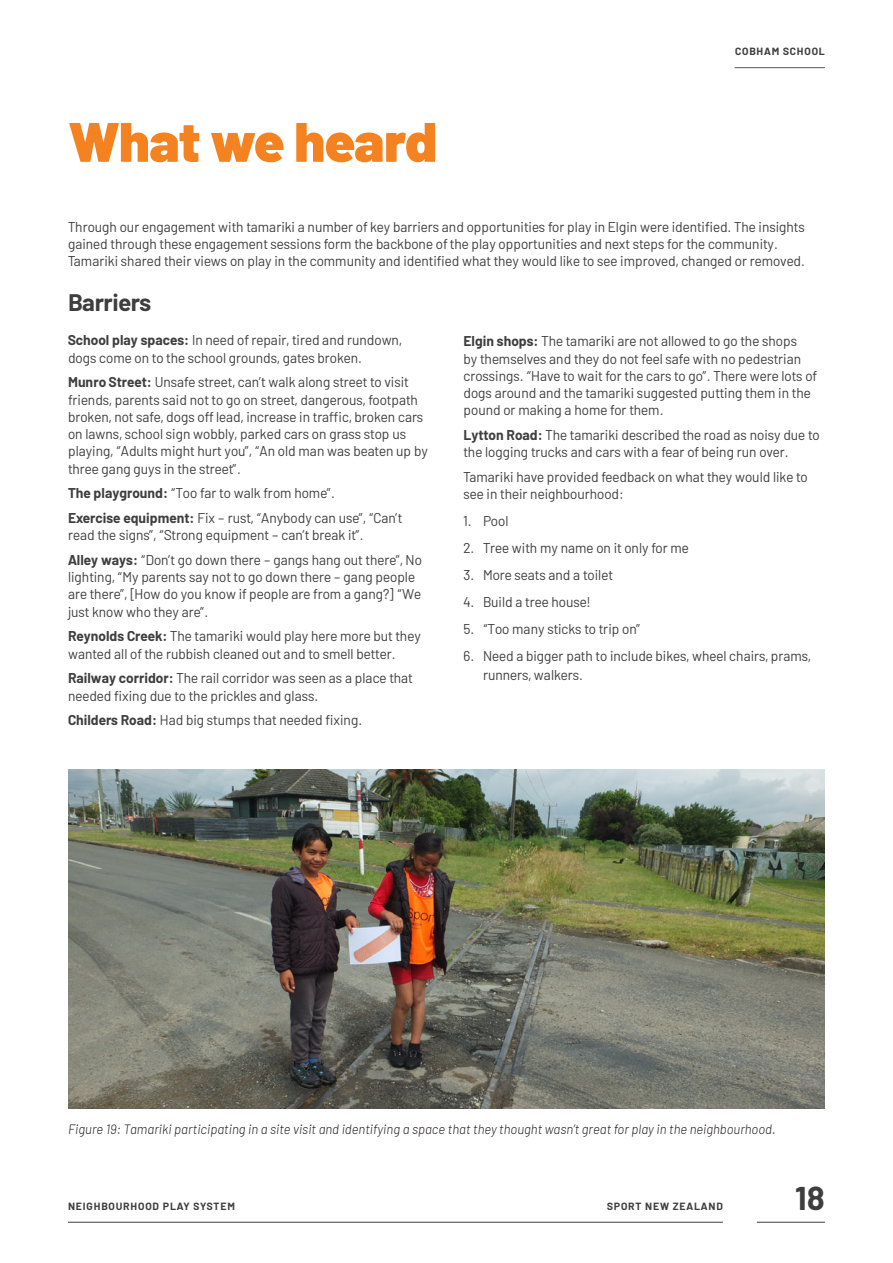
<style>
.page{position:relative;width:893px;height:1263px;background:#fff}
.page>*{position:absolute;margin:0;border:0;box-sizing:border-box;transform-origin:0 0}
.Barlow_Main_Head_Ora{font:900 55.5px "Barlow";letter-spacing:-.015em;color:#f58220}
.t1{font:700 33px "Barlow";color:#3e3e3f}
._2ND_HEAD{font:700 24px "Barlow";letter-spacing:-.015em;color:#3e3e3f}
.Barlow_Text{font:14.25px/17.2px "Barlow";color:#3e3e3f}
.Barlow_Text_Indent{font:14.25px/19.5px "Barlow";color:#3e3e3f}
.Barlow_Text_Caption{font:italic 300 13.5px "Barlow";color:#231f20}
.t2{font:700 10.5px "Barlow";letter-spacing:.08em;color:#3e3e3f}
.s1{font-weight:700}
</style>
<div class="page">
<img style="left:68px;top:770px;width:757px;height:339px">
<hr style="left:68px;top:1222px;width:655px;height:1px;background:#3e3e3f">
<hr style="left:757px;top:1222px;width:68px;height:1px;background:#3e3e3f">
<hr style="left:735px;top:67px;width:90px;height:1px;background:#57585a">
<p class="Barlow_Main_Head_Ora" style="left:68px;top:100px;width:371px">What we heard</p>
<p class="t2" style="left:735px;top:44px;width:91px">COBHAM SCHOOL</p>
<p class="Barlow_Text" style="left:68px;top:217px;width:738px">Through our engagement with tamariki a number of key barriers and opportunities for play in Elgin were identified. The insights gained through these engagement sessions form the backbone of the play opportunities and next steps for the community.<br>Tamariki shared their views on play in the community and identified what they would like to see improved, changed or removed.</p>
<p class="_2ND_HEAD" style="left:68px;top:285px;width:85px">Barriers</p>
<p class="Barlow_Text" style="left:68px;top:330px;width:335px"><span class="s1">School play spaces:</span> In need of repair, tired and rundown, dogs come on to the school grounds, gates broken.</p>
<p class="Barlow_Text" style="left:68px;top:372px;width:361px"><span class="s1">Munro Street:</span> Unsafe street, can’t walk along street to visit friends, parents said not to go on street, dangerous, footpath broken, not safe, dogs off lead, increase in traffic, broken cars on lawns, school sign wobbly, parked cars on grass stop us playing, “Adults might hurt you”, “An old man was beaten up by three gang guys in the street”.</p>
<p class="Barlow_Text" style="left:68px;top:483px;width:268px"><span class="s1">The playground:</span> “Too far to walk from home”.</p>
<p class="Barlow_Text" style="left:68px;top:508px;width:336px"><span class="s1">Exercise equipment:</span> Fix – rust, “Anybody can use”, “Can’t read the signs”, “Strong equipment – can’t break it”.</p>
<p class="Barlow_Text" style="left:68px;top:550px;width:355px"><span class="s1">Alley ways:</span> “Don’t go down there – gangs hang out there”, No lighting, “My parents say not to go down there – gang people are there”, [How do you know if people are from a gang?] “We just know who they are”.</p>
<p class="Barlow_Text" style="left:68px;top:626px;width:354px"><span class="s1">Reynolds Creek:</span> The tamariki would play here more but they wanted all of the rubbish cleaned out and to smell better.</p>
<p class="Barlow_Text" style="left:68px;top:668px;width:346px"><span class="s1">Railway corridor:</span> The rail corridor was seen as a place that needed fixing due to the prickles and glass.</p>
<p class="Barlow_Text" style="left:68px;top:710px;width:296px"><span class="s1">Childers Road:</span> Had big stumps that needed fixing.</p>
<p class="Barlow_Text" style="left:463px;top:331px;width:355px"><span class="s1">Elgin shops:</span> The tamariki are not allowed to go the shops<br>by themselves and they do not feel safe with no pedestrian crossings. “Have to wait for the cars to go”. There were lots of dogs around and the tamariki suggested putting them in the pound or making a home for them.</p>
<p class="Barlow_Text" style="left:463px;top:425px;width:358px"><span class="s1">Lytton Road:</span> The tamariki described the road as noisy due to the logging trucks and cars with a fear of being run over.</p>
<p class="Barlow_Text" style="left:463px;top:467px;width:346px">Tamariki have provided feedback on what they would like to see in their neighbourhood:</p>
<p class="Barlow_Text_Indent" style="left:463px;top:510px;width:46px">1. Pool</p>
<p class="Barlow_Text_Indent" style="left:463px;top:537px;width:227px">2. Tree with my name on it only for me</p>
<p class="Barlow_Text_Indent" style="left:463px;top:564px;width:151px">3. More seats and a toilet</p>
<p class="Barlow_Text_Indent" style="left:463px;top:591px;width:128px">4. Build a tree house!</p>
<p class="Barlow_Text_Indent" style="left:463px;top:618px;width:178px">5. “Too many sticks to trip on”</p>
<p class="Barlow_Text_Indent" style="left:483px;top:645px;width:330px;text-indent:-20px">6. Need a bigger path to include bikes, wheel chairs, prams, runners, walkers.</p>
<p class="Barlow_Text_Caption" style="left:68px;top:1120px;width:709px">Figure 19: Tamariki participating in a site visit and identifying a space that they thought wasn’t great for play in the neighbourhood.</p>
<p class="t2" style="left:68px;top:1198px;width:168px">NEIGHBOURHOOD PLAY SYSTEM</p>
<p class="t2" style="left:607px;top:1198px;width:117px">SPORT NEW ZEALAND</p>
<h2 class="t1" style="left:795px;top:1173px;width:31px">18</h2>
</div>
